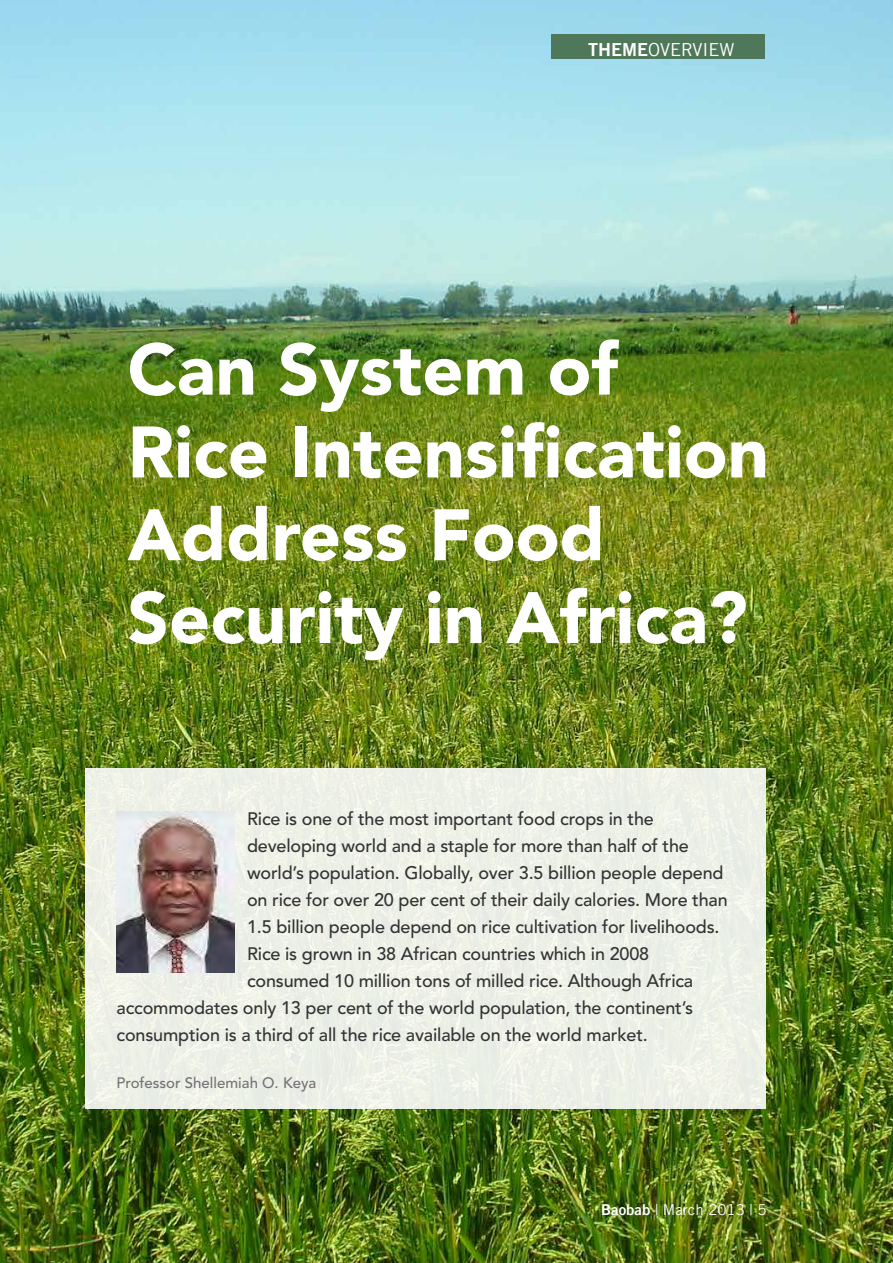
<style>
.page{position:relative;width:893px;height:1263px;background:#fff}
.page>*{position:absolute;margin:0;border:0;box-sizing:border-box;transform-origin:0 0}
.t1{font:900 72px/82.8px "Avenir LT Std";color:#fff}
.t2{font:500 18px "Avenir LT Std";letter-spacing:-.01em;color:#333}
.t3{font:18px "Trade Gothic";color:#fff}
.t4{font:500 15px "Avenir LT Std";color:#757272}
.t5{font:15px "Trade Gothic";color:#fff}
.s1{font-family:"Trade Gothic Bold Two"}
</style>
<div class="page">
<img style="left:0;top:0;width:893px;height:1263px">
<div style="left:85px;top:768px;width:680px;height:341px;background:#edf0e6"></div>
<img style="left:117px;top:811px;width:118px;height:162px">
<div style="left:551px;top:35px;width:214px;height:24px;background:#4f785a"></div>
<p class="t3" style="left:588px;top:38px;width:148px"><span class="s1">THEME</span>OVERVIEW</p>
<h1 class="t1" style="left:128px;top:328px;width:643px">Can System of<br>Rice Intensification<br>Address Food<br>Security in Africa?</h1>
<p class="t2" style="left:247px;top:808px;width:408px">Rice is one of the most important food crops in the</p>
<p class="t2" style="left:247px;top:835px;width:443px">developing world and a staple for more than half of the</p>
<p class="t2" style="left:247px;top:862px;width:478px">world’s population. Globally, over 3.5 billion people depend</p>
<p class="t2" style="left:247px;top:889px;width:482px">on rice for over 20 per cent of their daily calories. More than</p>
<p class="t2" style="left:247px;top:916px;width:474px">1.5 billion people depend on rice cultivation for livelihoods.</p>
<p class="t2" style="left:247px;top:943px;width:404px">Rice is grown in 38 African countries which in 2008</p>
<p class="t2" style="left:247px;top:970px;width:448px">consumed 10 million tons of milled rice. Although Africa</p>
<p class="t2" style="left:117px;top:997px;width:578px">accommodates only 13 per cent of the world population, the continent’s</p>
<p class="t2" style="left:117px;top:1024px;width:533px">consumption is a third of all the rice available on the world market.</p>
<p class="t4" style="left:117px;top:1074px;width:201px">Professor Shellemiah O. Keya</p>
<p class="t5" style="left:601px;top:1200px;width:167px"><span class="s1">Baobab</span> | March 2013 | 5</p>
</div>
